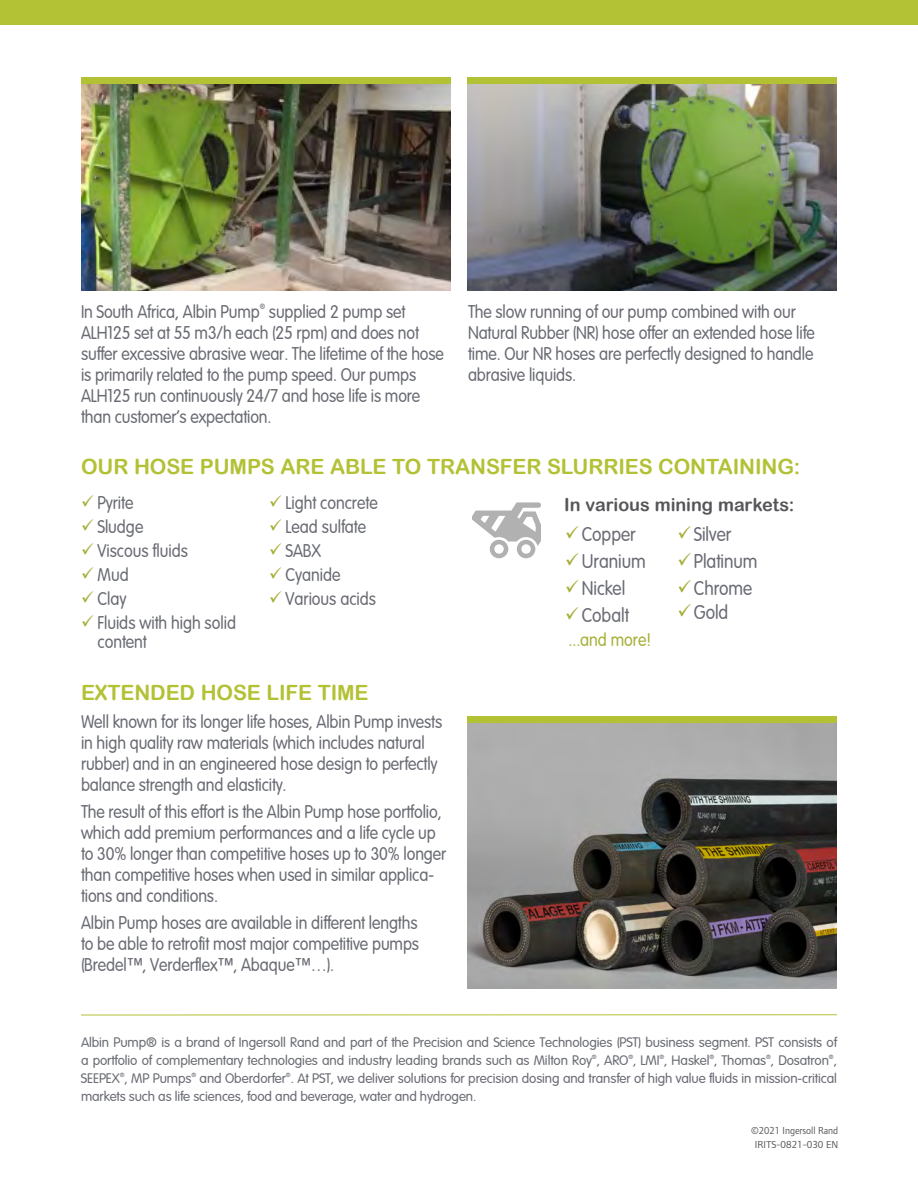
<style>
.page{position:relative;width:918px;height:1188px;background:#fff}
.page>*{position:absolute;margin:0;border:0;box-sizing:border-box;transform-origin:0 0}
.t1{font:21px "Arial Rounded MT Bold";letter-spacing:-.005em;color:#b3c135}
.t2{font:19.5px "Arial Rounded";color:#696b73;scale:.9 1}
.t3{font:18px/21px "Arial Rounded";letter-spacing:-.005em;color:#696b73;scale:.9 1}
.t4{font:18px "Arial Rounded MT Bold";letter-spacing:-.005em;color:#555659}
.t5{font:18px "Arial Rounded";color:#a7af38;scale:.9 1}
.t6{font:13.5px/18px "Arial Rounded";letter-spacing:-.005em;color:#696b73}
.t7{font:10.5px/13.5px "Foundry Form Sans";color:#555659;text-align:center;scale:.95 1}
.t8{font:7.5px "Arial Rounded";color:#696b73;scale:.9 1}
.t9{font:6px "Arial Rounded";color:#696b73}
.s1{color:#a7af38}
</style>
<div class="page">
<svg style="left:473px;top:502px;width:68px;height:56px"></svg>
<div style="left:0;top:0;width:918px;height:24px;background:#b3c135"></div>
<img style="left:81px;top:84px;width:369px;height:207px">
<img style="left:468px;top:84px;width:369px;height:207px">
<img style="left:468px;top:723px;width:369px;height:265px">
<hr style="left:81px;top:1014px;width:756px;height:1px;background:#b3c135">
<div style="left:468px;top:717px;width:369px;height:6px;background:#b3c135"></div>
<div style="left:468px;top:78px;width:369px;height:6px;background:#b3c135"></div>
<div style="left:81px;top:78px;width:369px;height:6px;background:#b3c135"></div>
<p class="t3" style="left:81px;top:300px;width:200px">In South Africa, Albin Pump</p>
<p class="t8" style="left:260px;top:301px;width:8px">®</p>
<p class="t3" style="left:81px;top:300px;width:405px;text-indent:188px">supplied 2 pump set ALH125 set at 55 m3/h each (25 rpm) and does not suffer excessive abrasive wear. The lifetime of the hose is primarily related to the pump speed. Our pumps ALH125 run continuously 24/7 and hose life is more than customer’s expectation.</p>
<p class="t3" style="left:468px;top:300px;width:387px">The slow running of our pump combined with our Natural Rubber (NR) hose offer an extended hose life time. Our NR hoses are perfectly designed to handle abrasive liquids.</p>
<p class="t1" style="left:81px;top:454px;width:721px">OUR HOSE PUMPS ARE ABLE TO TRANSFER SLURRIES CONTAINING:</p>
<p class="t3" style="left:81px;top:490px;width:60px"><span class="s1">✓</span> Pyrite</p>
<p class="t3" style="left:81px;top:514px;width:71px"><span class="s1">✓</span> Sludge</p>
<p class="t3" style="left:81px;top:538px;width:120px"><span class="s1">✓</span> Viscous fluids</p>
<p class="t3" style="left:81px;top:562px;width:55px"><span class="s1">✓</span> Mud</p>
<p class="t3" style="left:81px;top:586px;width:52px"><span class="s1">✓</span> Clay</p>
<p class="t3" style="left:98px;top:611px;width:156px;line-height:19.5px;text-indent:-16px"><span class="s1">✓</span> Fluids with high solid content</p>
<p class="t3" style="left:269px;top:490px;width:122px"><span class="s1">✓</span> Light concrete</p>
<p class="t3" style="left:269px;top:514px;width:109px"><span class="s1">✓</span> Lead sulfate</p>
<p class="t3" style="left:269px;top:538px;width:60px"><span class="s1">✓</span> SABX</p>
<p class="t3" style="left:269px;top:562px;width:81px"><span class="s1">✓</span> Cyanide</p>
<p class="t3" style="left:269px;top:586px;width:120px"><span class="s1">✓</span> Various acids</p>
<p class="t1" style="left:81px;top:680px;width:289px">EXTENDED HOSE LIFE TIME</p>
<p class="t3" style="left:81px;top:710px;width:403px">Well known for its longer life hoses, Albin Pump invests in high quality raw materials (which includes natural rubber) and in an engineered hose design to perfectly balance strength and elasticity.</p>
<p class="t3" style="left:81px;top:800px;width:407px">The result of this effort is the Albin Pump hose portfolio, which add premium performances and a life cycle up to 30% longer than competitive hoses up to 30% longer than competitive hoses when used in similar applica&shy;tions and conditions.</p>
<p class="t3" style="left:81px;top:911px;width:377px;text-align:justify">Albin Pump hoses are available in different lengths to be able to retrofit most major competitive pumps (Bredel™, Verderflex™, Abaque™…).</p>
<p class="t4" style="left:564px;top:494px;width:232px">In various mining markets:</p>
<p class="t2" style="left:565px;top:520px;width:80px"><span class="s1">✓</span>Copper</p>
<p class="t2" style="left:565px;top:547px;width:91px"><span class="s1">✓</span>Uranium</p>
<p class="t2" style="left:565px;top:574px;width:68px"><span class="s1">✓</span>Nickel</p>
<p class="t2" style="left:565px;top:601px;width:72px"><span class="s1">✓</span>Cobalt</p>
<p class="t5" style="left:569px;top:626px;width:93px">...and more!</p>
<p class="t2" style="left:677px;top:520px;width:61px"><span class="s1">✓</span>Silver</p>
<p class="t2" style="left:677px;top:547px;width:91px"><span class="s1">✓</span>Platinum</p>
<p class="t2" style="left:677px;top:574px;width:85px"><span class="s1">✓</span>Chrome</p>
<p class="t2" style="left:677px;top:598px;width:58px"><span class="s1">✓</span>Gold</p>
<p class="t6" style="left:81px;top:1032px;width:757px">Albin Pump® is a brand of Ingersoll Rand and part of the Precision and Science Technologies (PST) business segment. PST consists of a portfolio of complementary technologies and industry leading brands such as Milton Roy , ARO , LMI , Haskel , Thomas , Dosatron ,</p>
<p class="t9" style="left:592px;top:1053px;width:6px">®</p>
<p class="t9" style="left:628px;top:1053px;width:6px">®</p>
<p class="t9" style="left:659px;top:1053px;width:6px">®</p>
<p class="t9" style="left:709px;top:1053px;width:6px">®</p>
<p class="t9" style="left:766px;top:1053px;width:6px">®</p>
<p class="t9" style="left:829px;top:1053px;width:6px">®</p>
<p class="t9" style="left:120px;top:1071px;width:6px">®</p>
<p class="t9" style="left:191px;top:1071px;width:6px">®</p>
<p class="t6" style="left:200px;top:1068px;width:639px">and Oberdorfer . At PST, we deliver solutions for precision dosing and transfer of high value fluids in mission-critical</p>
<p class="t9" style="left:286px;top:1071px;width:6px">®</p>
<p class="t6" style="left:81px;top:1086px;width:397px">markets such as life sciences, food and beverage, water and hydrogen.</p>
<p class="t6" style="left:81px;top:1068px;width:112px">SEEPEX , MP Pumps</p>
<p class="t7" style="left:751px;top:1124px;width:93px">©2021 Ingersoll Rand<br>IRITS-0821-030 EN</p>
</div>
